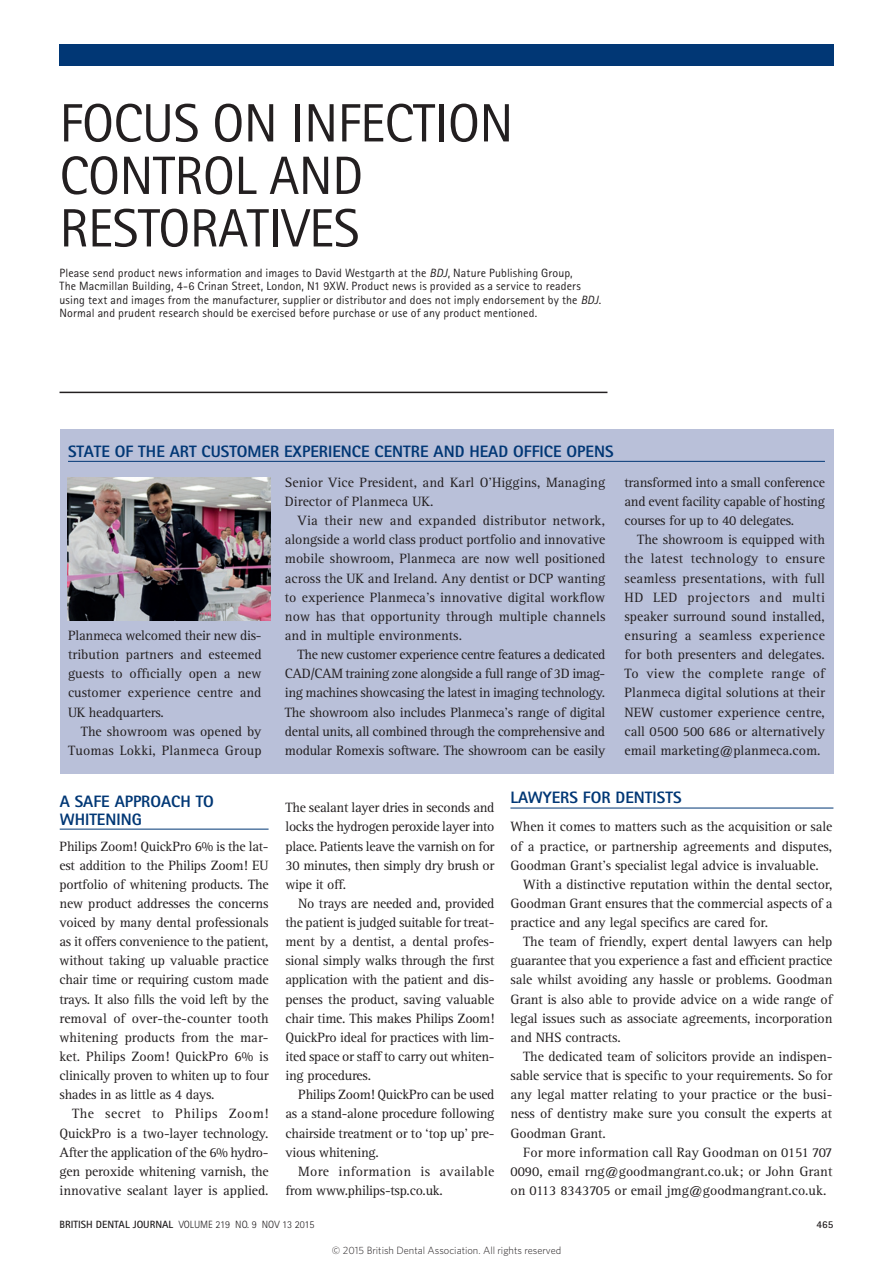
<style>
.page{position:relative;width:893px;height:1263px;background:#fff}
.page>*{position:absolute;margin:0;border:0;box-sizing:border-box;transform-origin:0 0}
.products___head{font:54px/52.5px "Rotis Sans Serif Std";letter-spacing:-.01em;color:#231f20}
.products_crosshead_1{font:800 16.5px/18px "Rotis Sans Serif Std";color:#013775}
.body_9_3pt_justified{font:13.95px/19.2px "Rotis Serif Std";letter-spacing:-.01em;color:#231f20;text-align:justify}
.body_fullout_9_3pt_j{font:13.95px/19.2px "Rotis Serif Std";letter-spacing:-.01em;color:#231f20;text-align:justify}
.body_9_3pt_justified-2{font:13.95px/19.2px "Rotis Serif Std";letter-spacing:.02em;color:#231f20}
.body_9_3pt_justified-3{font:13.95px/19.2px "Rotis Serif Std";letter-spacing:.01em;color:#231f20;text-align:right}
.products_-_info{font:12px/13.5px "Rotis Sans Serif Std";letter-spacing:.01em;color:#231f20}
.t1{font:300 10.5px "Whitney";color:#231f20}
.page_footer{font:300 10.5px "Rotis Sans Serif Std";color:#231f20}
.page_footer-2{font:700 10.5px "Rotis Sans Serif Std";color:#231f20}
.s1{font-style:italic}
.s2{font-weight:700}
</style>
<div class="page">
<hr style="left:60px;top:392px;width:547px;height:1px;background:#231f20">
<div style="left:59px;top:45px;width:774px;height:21px;background:#013775"></div>
<div style="left:60px;top:429px;width:773px;height:345px;background:#b9c0d9"></div>
<hr style="left:60px;top:829px;width:209px;height:1px;background:#013775">
<hr style="left:68px;top:461px;width:757px;height:1px;background:#013775">
<hr style="left:510px;top:808px;width:323px;height:1px;background:#013775">
<img style="left:68px;top:478px;width:202px;height:143px">
<p class="products___head" style="left:60px;top:97px;width:455px">FOCUS ON INFECTION<br>CONTROL AND<br>RESTORATIVES</p>
<p class="products_-_info" style="left:60px;top:266px;width:543px">Please send product news information and images to David Westgarth at the <span class="s1">BDJ</span>, Nature Publishing Group,<br>The Macmillan Building, 4-6 Crinan Street, London, N1 9XW. Product news is provided as a service to readers using text and images from the manufacturer, supplier or distributor and does not imply endorsement by the <span class="s1">BDJ</span>.<br>Normal and prudent research should be exercised before purchase or use of any product mentioned.</p>
<p class="products_crosshead_1" style="left:68px;top:442px;width:547px">STATE OF THE ART CUSTOMER EXPERIENCE CENTRE AND HEAD OFFICE OPENS</p>
<p class="body_fullout_9_3pt_j" style="left:68px;top:626px;width:195px">Planmeca welcomed their new dis&shy;tribution partners and esteemed guests to officially open a new customer experience centre and UK headquarters.</p>
<p class="body_9_3pt_justified-3" style="left:68px;top:722px;width:195px">The showroom was opened by<br>Tuomas Lokki, Planmeca Group</p>
<p class="body_9_3pt_justified" style="left:285px;top:473px;width:322px">Senior Vice President, and Karl O’Higgins, Managing<br>Director of Planmeca UK.</p>
<p class="body_9_3pt_justified" style="left:285px;top:511px;width:322px;text-indent:13px">Via their new and expanded distributor network, alongside a world class product portfolio and innovative mobile showroom, Planmeca are now well positioned across the UK and Ireland. Any dentist or DCP wanting to experience Planmeca’s innovative digital workflow now has that opportunity through multiple channels and in multiple environments.</p>
<p class="body_9_3pt_justified" style="left:285px;top:645px;width:322px;text-indent:13px">The new customer experience centre features a dedicated CAD/CAM training zone alongside a full range of 3D imag&shy;ing machines showcasing the latest in imaging technology.<br>The showroom also includes Planmeca’s range of digital dental units, all combined through the comprehensive and modular Romexis software. The showroom can be easily</p>
<p class="body_9_3pt_justified" style="left:624px;top:473px;width:202px">transformed into a small conference and event facility capable of hosting courses for up to 40 delegates.</p>
<p class="body_9_3pt_justified" style="left:624px;top:530px;width:202px;text-indent:13px">The showroom is equipped with the latest technology to ensure seamless presentations, with full HD LED projectors and multi speaker surround sound installed, ensuring a seamless experience for both presenters and delegates.<br>To view the complete range of Planmeca digital solutions at their NEW customer experience centre, call 0500 500 686 or alternatively email marketing@planmeca.com.</p>
<p class="products_crosshead_1" style="left:60px;top:792px;width:155px">A SAFE APPROACH TO<br>WHITENING</p>
<p class="body_fullout_9_3pt_j" style="left:60px;top:837px;width:211px">Philips Zoom! QuickPro 6% is the lat&shy;est addition to the Philips Zoom! EU portfolio of whitening products. The new product addresses the concerns voiced by many dental professionals as it offers convenience to the patient, without taking up valuable practice chair time or requiring custom made trays. It also fills the void left by the removal of over-the-counter tooth whitening products from the mar&shy;ket. Philips Zoom! QuickPro 6% is clinically proven to whiten up to four shades in as little as 4 days.</p>
<p class="body_9_3pt_justified" style="left:60px;top:1104px;width:211px;text-indent:13px">The secret to Philips Zoom!<br>QuickPro is a two-layer technology.<br>After the application of the 6% hydro&shy;gen peroxide whitening varnish, the innovative sealant layer is applied.</p>
<p class="body_9_3pt_justified" style="left:285px;top:798px;width:211px">The sealant layer dries in seconds and locks the hydrogen peroxide layer into place. Patients leave the varnish on for 30 minutes, then simply dry brush or wipe it off.</p>
<p class="body_9_3pt_justified" style="left:285px;top:894px;width:210px;text-indent:13px">No trays are needed and, provided the patient is judged suitable for treat&shy;ment by a dentist, a dental profes&shy;sional simply walks through the first application with the patient and dis&shy;penses the product, saving valuable chair time. This makes Philips Zoom!<br>QuickPro ideal for practices with lim&shy;ited space or staff to carry out whiten&shy;ing procedures.</p>
<p class="body_9_3pt_justified" style="left:285px;top:1085px;width:210px;text-indent:13px">Philips Zoom! QuickPro can be used as a stand-alone procedure following chairside treatment or to ‘top up’ pre&shy;vious whitening.</p>
<p class="body_9_3pt_justified-2" style="left:285px;top:1162px;width:210px;text-indent:13px">More information is available from www.philips-tsp.co.uk.</p>
<p class="products_crosshead_1" style="left:510px;top:789px;width:173px">LAWYERS FOR DENTISTS</p>
<p class="body_fullout_9_3pt_j" style="left:510px;top:817px;width:323px">When it comes to matters such as the acquisition or sale of a practice, or partnership agreements and disputes, Goodman Grant’s specialist legal advice is invaluable.</p>
<p class="body_9_3pt_justified" style="left:510px;top:875px;width:323px;text-indent:13px">With a distinctive reputation within the dental sector, Goodman Grant ensures that the commercial aspects of a practice and any legal specifics are cared for.</p>
<p class="body_9_3pt_justified" style="left:510px;top:932px;width:324px;text-indent:13px">The team of friendly, expert dental lawyers can help guarantee that you experience a fast and efficient practice sale whilst avoiding any hassle or problems. Goodman Grant is also able to provide advice on a wide range of legal issues such as associate agreements, incorporation and NHS contracts.</p>
<p class="body_9_3pt_justified" style="left:510px;top:1047px;width:323px;text-indent:13px">The dedicated team of solicitors provide an indispen&shy;sable service that is specific to your requirements. So for any legal matter relating to your practice or the busi&shy;ness of dentistry make sure you consult the experts at Goodman Grant.</p>
<p class="body_9_3pt_justified" style="left:510px;top:1143px;width:323px;text-indent:13px">For more information call Ray Goodman on 0151 707<br>0090, email rng@goodmangrant.co.uk; or John Grant on 0113 8343705 or email jmg@goodmangrant.co.uk.</p>
<p class="page_footer" style="left:60px;top:1218px;width:257px"><span class="s2">BRITISH DENTAL JOURNAL</span> VOLUME 219 NO. 9 NOV 13 2015</p>
<p class="page_footer-2" style="left:816px;top:1217px;width:18px">465</p>
<p class="t1" style="left:332px;top:1243px;width:231px">© 2015 British Dental Association. All rights reserved</p>
</div>
